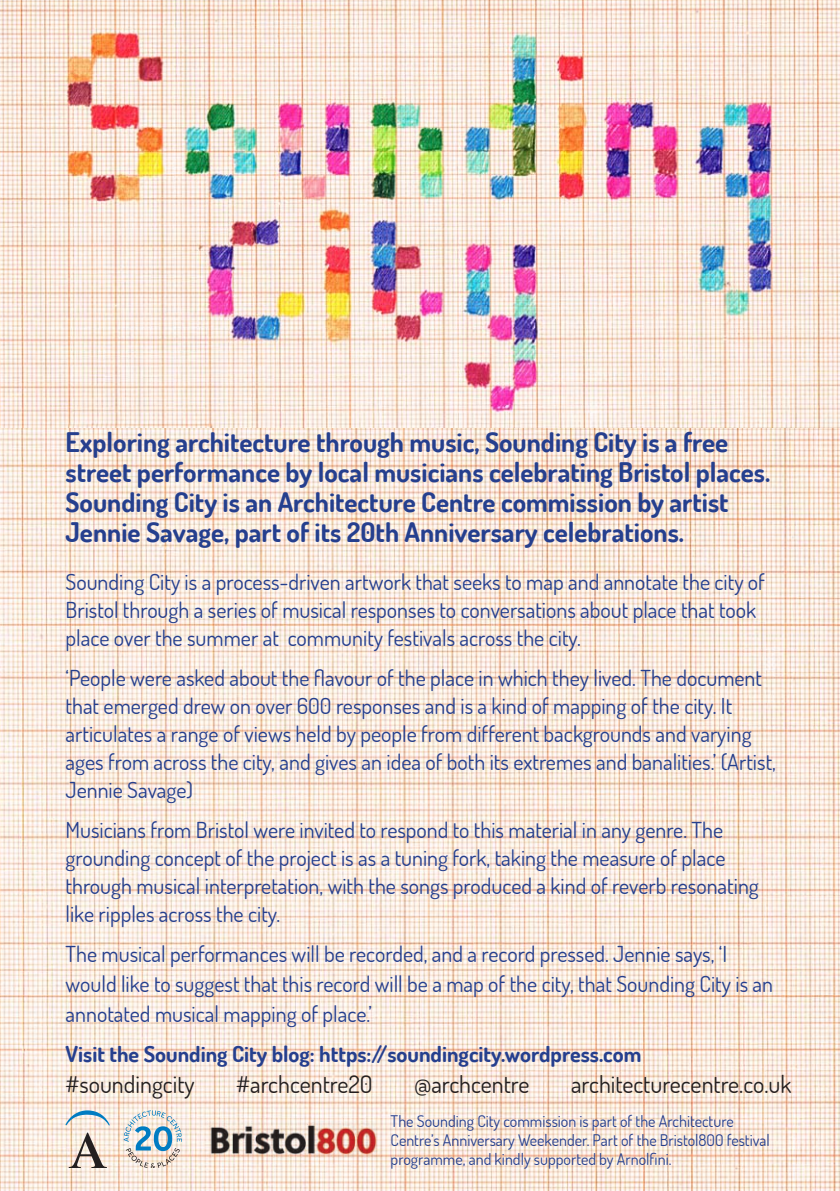
<style>
.page{position:relative;width:840px;height:1191px;background:#fff}
.page>*{position:absolute;margin:0;border:0;box-sizing:border-box;transform-origin:0 0}
.t1{font:700 27px/30px "Dosis";color:#253f8e}
.t2{font:24px "Dosis";color:#231f20}
.t3{font:22px/28px "Dosis";color:#253f8e}
.t4{font:700 22px "Dosis";color:#253f8e}
.t5{font:16px/19.2px "Dosis";color:#253f8e}
</style>
<div class="page">
<img style="left:0;top:0;width:839px;height:1191px">
<img style="left:207px;top:1121px;width:172px;height:36px">
<svg style="left:124px;top:1110px;width:58px;height:57px;background:#c4ced1"></svg>
<svg style="left:65px;top:1110px;width:45px;height:16px"></svg>
<svg style="left:69px;top:1132px;width:38px;height:35px"></svg>
<p class="t1" style="left:65px;top:426px;width:705px">Exploring architecture through music, Sounding City is a free street performance by local musicians celebrating Bristol places.<br>Sounding City is an Architecture Centre commission by artist Jennie Savage, part of its 20th Anniversary celebrations.</p>
<p class="t3" style="left:65px;top:567px;width:700px">Sounding City is a process-driven artwork that seeks to map and annotate the city of<br>Bristol through a series of musical responses to conversations about place that took place over the summer at community festivals across the city.</p>
<p class="t3" style="left:65px;top:663px;width:711px">‘People were asked about the flavour of the place in which they lived. The document that emerged drew on over 600 responses and is a kind of mapping of the city. It articulates a range of views held by people from different backgrounds and varying ages from across the city, and gives an idea of both its extremes and banalities.’ (Artist, Jennie Savage)</p>
<p class="t3" style="left:65px;top:815px;width:694px">Musicians from Bristol were invited to respond to this material in any genre. The grounding concept of the project is as a tuning fork, taking the measure of place through musical interpretation, with the songs produced a kind of reverb resonating like ripples across the city.</p>
<p class="t3" style="left:65px;top:938px;width:708px;line-height:30px">The musical performances will be recorded, and a record pressed. Jennie says, ‘I would like to suggest that this record will be a map of the city, that Sounding City is an annotated musical mapping of place.’</p>
<p class="t4" style="left:65px;top:1039px;width:577px">Visit the Sounding City blog: https://soundingcity.wordpress.com</p>
<p class="t2" style="left:65px;top:1068px;width:130px">#soundingcity</p>
<p class="t2" style="left:236px;top:1068px;width:138px">#archcentre20</p>
<p class="t2" style="left:414px;top:1068px;width:117px">@archcentre</p>
<p class="t2" style="left:570px;top:1068px;width:221px">architecturecentre.co.uk</p>
<p class="t5" style="left:390px;top:1111px;width:380px">The Sounding City commission is part of the Architecture<br>Centre’s Anniversary Weekender. Part of the Bristol800 festival programme, and kindly supported by Arnolfini.</p>
</div>
